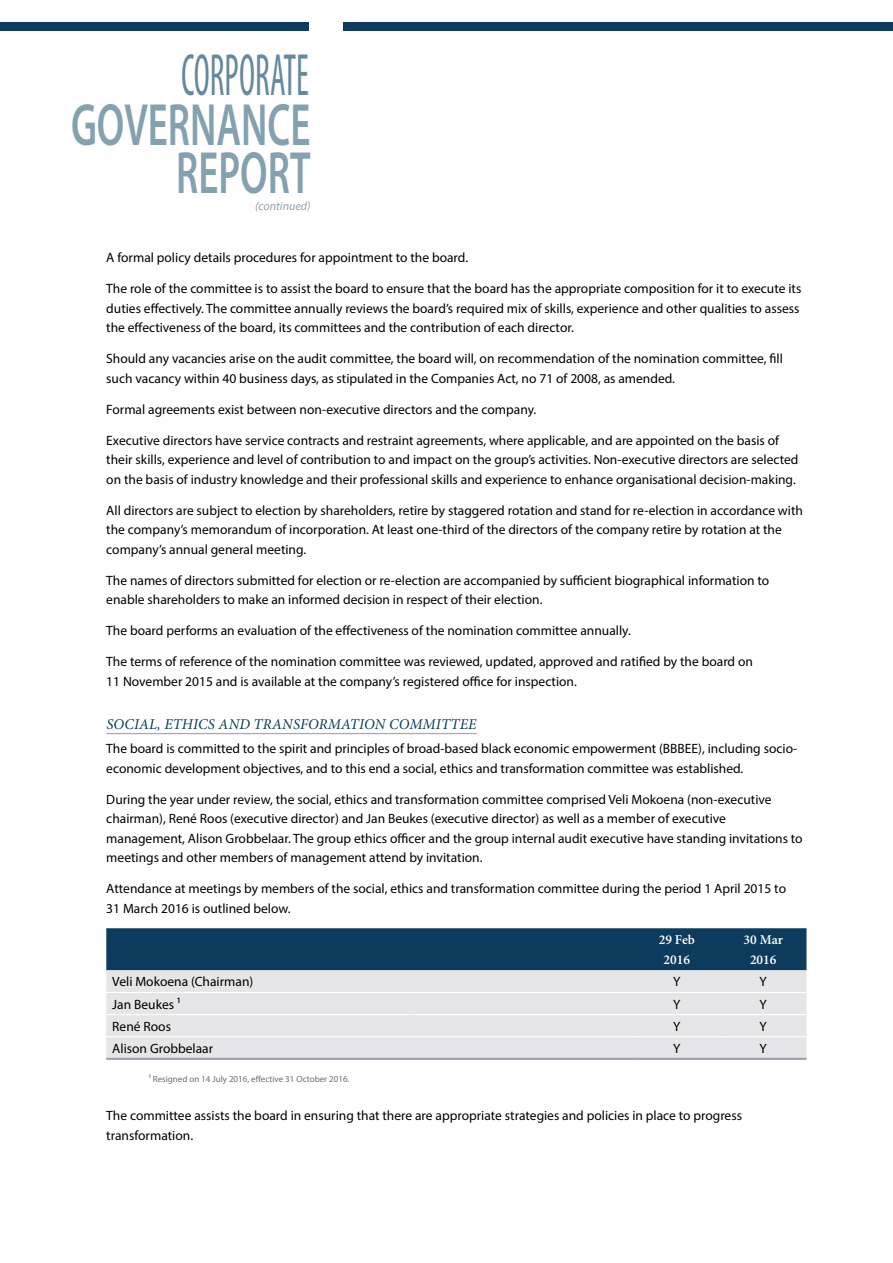
<style>
.page{position:relative;width:893px;height:1263px;background:#fff}
.page>*{position:absolute;margin:0;border:0;box-sizing:border-box;transform-origin:0 0}
.t1{font:600 60px/48px "Myriad Pro";color:#84a1b0;text-align:right;scale:.65 1}
.t2{font:condensed 60px "Myriad Pro";color:#67899d;scale:.6 1}
.t3{font:italic 15px "Minion Pro";letter-spacing:.01em;color:#0c3b5d}
.t4{font:13.5px/19.5px "Myriad Pro";color:#000}
.t5{font:600 13.5px/20.2px "Minion Pro";color:#fff;text-align:center}
.t6{font:italic 12px "Myriad Pro";color:#98a1aa}
.t7{font:9px "Myriad Pro";color:#6d6e71}
</style>
<div class="page">
<div style="left:343px;top:22px;width:550px;height:8px;background:#0c3b5d"></div>
<div style="left:0;top:22px;width:309px;height:8px;background:#0c3b5d"></div>
<hr style="left:106px;top:733px;width:371px;height:1px;background:#a5a9b9">
<div style="left:106px;top:928px;width:700px;height:42px;background:#0c3b5d"></div>
<div style="left:106px;top:970px;width:700px;height:88px;background:#e6e6e8"></div>
<svg style="left:107px;top:992px;width:699px;height:1px"></svg>
<svg style="left:107px;top:1014px;width:699px;height:1px"></svg>
<svg style="left:107px;top:1036px;width:699px;height:1px"></svg>
<hr style="left:106px;top:1058px;width:528px;height:2px;background:#98a1aa">
<hr style="left:634px;top:1058px;width:86px;height:2px;background:#98a1aa">
<hr style="left:720px;top:1058px;width:86px;height:2px;background:#98a1aa">
<h1 class="t2" style="left:181px;top:38px;width:215px">CORPORATE</h1>
<h1 class="t1" style="left:71px;top:99px;width:370px">GOVERNANCE<br>REPORT</h1>
<p class="t6" style="left:255px;top:198px;width:57px">(continued)</p>
<p class="t4" style="left:106px;top:248px;width:363px">A formal policy details procedures for appointment to the board.</p>
<p class="t4" style="left:106px;top:279px;width:697px">The role of the committee is to assist the board to ensure that the board has the appropriate composition for it to execute its duties effectively. The committee annually reviews the board’s required mix of skills, experience and other qualities to assess the effectiveness of the board, its committees and the contribution of each director.</p>
<p class="t4" style="left:106px;top:349px;width:678px">Should any vacancies arise on the audit committee, the board will, on recommendation of the nomination committee, fill such vacancy within 40 business days, as stipulated in the Companies Act, no 71 of 2008, as amended.</p>
<p class="t4" style="left:106px;top:399px;width:431px">Formal agreements exist between non-executive directors and the company.</p>
<p class="t4" style="left:106px;top:430px;width:694px">Executive directors have service contracts and restraint agreements, where applicable, and are appointed on the basis of their skills, experience and level of contribution to and impact on the group’s activities. Non-executive directors are selected on the basis of industry knowledge and their professional skills and experience to enhance organisational decision-making.</p>
<p class="t4" style="left:106px;top:500px;width:698px">All directors are subject to election by shareholders, retire by staggered rotation and stand for re-election in accordance with the company’s memorandum of incorporation. At least one-third of the directors of the company retire by rotation at the company’s annual general meeting.</p>
<p class="t4" style="left:106px;top:570px;width:664px">The names of directors submitted for election or re-election are accompanied by sufficient biographical information to enable shareholders to make an informed decision in respect of their election.</p>
<p class="t4" style="left:106px;top:620px;width:526px">The board performs an evaluation of the effectiveness of the nomination committee annually.</p>
<p class="t4" style="left:106px;top:651px;width:648px">The terms of reference of the nomination committee was reviewed, updated, approved and ratified by the board on<br>11 November 2015 and is available at the company’s registered office for inspection.</p>
<p class="t3" style="left:106px;top:714px;width:372px">SOCIAL, ETHICS AND TRANSFORMATION COMMITTEE</p>
<p class="t4" style="left:106px;top:738px;width:693px">The board is committed to the spirit and principles of broad-based black economic empowerment (BBBEE), including socio&shy;economic development objectives, and to this end a social, ethics and transformation committee was established.</p>
<p class="t4" style="left:106px;top:789px;width:698px">During the year under review, the social, ethics and transformation committee comprised Veli Mokoena (non-executive chairman), René Roos (executive director) and Jan Beukes (executive director) as well as a member of executive management, Alison Grobbelaar. The group ethics officer and the group internal audit executive have standing invitations to meetings and other members of management attend by invitation.</p>
<p class="t4" style="left:106px;top:878px;width:681px">Attendance at meetings by members of the social, ethics and transformation committee during the period 1 April 2015 to<br>31 March 2016 is outlined below.</p>
<p class="t5" style="left:659px;top:929px;width:38px">29 Feb<br>2016</p>
<p class="t5" style="left:743px;top:929px;width:41px">30 Mar<br>2016</p>
<p class="t4" style="left:112px;top:972px;width:142px">Veli Mokoena (Chairman)</p>
<p class="t4" style="left:673px;top:972px;width:9px">Y</p>
<p class="t4" style="left:760px;top:972px;width:9px">Y</p>
<p class="t4" style="left:112px;top:994px;width:70px">Jan Beukes 1</p>
<p class="t4" style="left:673px;top:994px;width:9px">Y</p>
<p class="t4" style="left:760px;top:994px;width:9px">Y</p>
<p class="t4" style="left:112px;top:1016px;width:60px">René Roos</p>
<p class="t4" style="left:673px;top:1016px;width:9px">Y</p>
<p class="t4" style="left:760px;top:1016px;width:9px">Y</p>
<p class="t4" style="left:112px;top:1038px;width:102px">Alison Grobbelaar</p>
<p class="t4" style="left:673px;top:1038px;width:9px">Y</p>
<p class="t4" style="left:760px;top:1038px;width:9px">Y</p>
<p class="t7" style="left:149px;top:1073px;width:202px">¹ Resigned on 14 July 2016, effective 31 October 2016.</p>
<p class="t4" style="left:106px;top:1106px;width:637px">The committee assists the board in ensuring that there are appropriate strategies and policies in place to progress transformation.</p>
</div>
